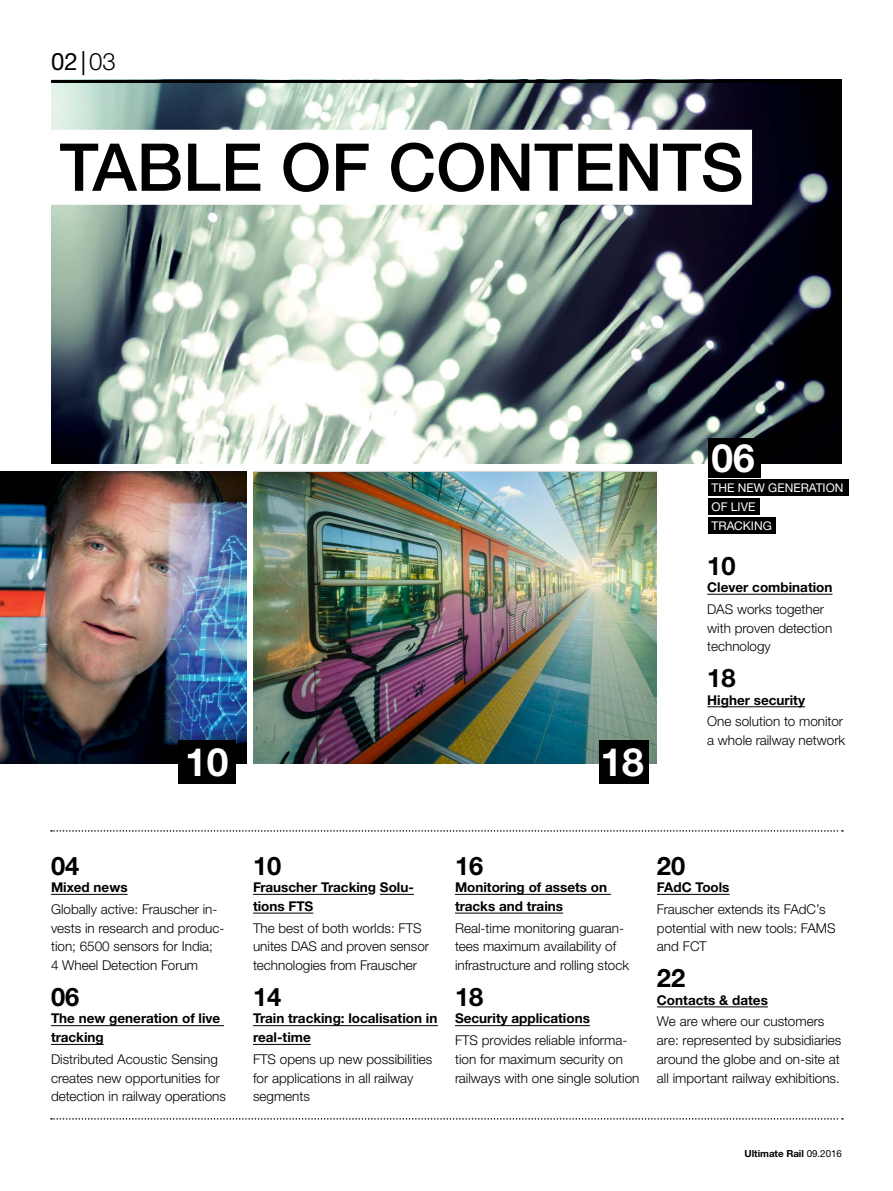
<style>
.page{position:relative;width:893px;height:1191px;background:#fff}
.page>*{position:absolute;margin:0;border:0;box-sizing:border-box;transform-origin:0 0}
.t1{font:500 66px "Helvetica Neue LTW1 G";color:#000}
.t2{font:700 39px "Helvetica Neue LTW1 G";color:#fff}
.t3{font:700 25.5px "Helvetica Neue LTW1 G";color:#000}
.t4{font:24px "Helvetica Neue LTW1 G";color:#000}
.t5{font:300 13.5px/18.8px "Helvetica Neue LTW1 G";color:#000}
.t6{font:700 13.5px/18.8px "Helvetica Neue LTW1 G";color:#000}
.t7{font:12px/18.8px "Helvetica Neue LTW1 G";color:#fff}
.t8{font:700 9.75px "Helvetica Neue LTW1 G";color:#000}
.s1{font-weight:300}
.s2{font-weight:400}
</style>
<div class="page">
<img style="left:51px;top:83px;width:791px;height:381px">
<div style="left:708px;top:479px;width:141px;height:17px;background:#000"></div>
<div style="left:708px;top:498px;width:51px;height:17px;background:#000"></div>
<div style="left:708px;top:517px;width:68px;height:17px;background:#000"></div>
<div style="left:708px;top:438px;width:52px;height:39px;background:#000"></div>
<svg style="left:51px;top:830px;width:792px;height:1px"></svg>
<svg style="left:51px;top:1118px;width:792px;height:1px"></svg>
<img style="left:253px;top:472px;width:404px;height:292px">
<img style="left:0;top:472px;width:247px;height:292px">
<div style="left:178px;top:740px;width:57px;height:44px;background:#000"></div>
<div style="left:599px;top:740px;width:49px;height:44px;background:#000"></div>
<hr style="left:51px;top:80px;width:791px;height:3px;background:#000">
<hr style="left:51px;top:894px;width:77px;height:1px;background:#000">
<hr style="left:51px;top:1025px;width:173px;height:1px;background:#000">
<hr style="left:51px;top:1044px;width:53px;height:1px;background:#000">
<hr style="left:253px;top:894px;width:115px;height:1px;background:#000">
<hr style="left:380px;top:894px;width:34px;height:1px;background:#000">
<hr style="left:253px;top:912px;width:60px;height:1px;background:#000">
<hr style="left:253px;top:1025px;width:185px;height:1px;background:#000">
<hr style="left:253px;top:1044px;width:58px;height:1px;background:#000">
<hr style="left:455px;top:894px;width:156px;height:1px;background:#000">
<hr style="left:455px;top:912px;width:108px;height:1px;background:#000">
<hr style="left:455px;top:1025px;width:135px;height:1px;background:#000">
<hr style="left:657px;top:894px;width:73px;height:1px;background:#000">
<hr style="left:657px;top:1006px;width:111px;height:1px;background:#000">
<hr style="left:707px;top:594px;width:125px;height:1px;background:#000">
<hr style="left:707px;top:706px;width:98px;height:1px;background:#000">
<div style="left:43px;top:130px;width:709px;height:75px;background:#fff"></div>
<h3 class="t4" style="left:51px;top:46px;width:66px">02|<span class="s1">03</span></h3>
<h1 class="t1" style="left:60px;top:128px;width:685px">TABLE OF CONTENTS</h1>
<h2 class="t2" style="left:185px;top:737px;width:45px">10</h2>
<h2 class="t2" style="left:600px;top:737px;width:45px">18</h2>
<h2 class="t2" style="left:711px;top:434px;width:45px">06</h2>
<p class="t7" style="left:711px;top:478px;width:133px">THE NEW GENERATION<br>OF LIVE<br>TRACKING</p>
<h3 class="t3" style="left:707px;top:550px;width:30px">10</h3>
<p class="t6" style="left:707px;top:578px;width:127px">Clever combination</p>
<p class="t5" style="left:707px;top:599px;width:126px">DAS works together with proven detection technology</p>
<h3 class="t3" style="left:707px;top:662px;width:30px">18</h3>
<p class="t6" style="left:707px;top:690px;width:99px">Higher security</p>
<p class="t5" style="left:707px;top:712px;width:140px">One solution to monitor a whole railway network</p>
<h3 class="t3" style="left:51px;top:850px;width:30px">04</h3>
<p class="t6" style="left:51px;top:878px;width:78px">Mixed news</p>
<p class="t5" style="left:51px;top:899px;width:175px">Globally active: Frauscher in&shy;vests in research and produc&shy;tion; 6500 sensors for India;<br>4 Wheel Detection Forum</p>
<h3 class="t3" style="left:51px;top:981px;width:30px">06</h3>
<p class="t6" style="left:51px;top:1009px;width:171px">The new generation of live tracking</p>
<p class="t5" style="left:51px;top:1049px;width:176px">Distributed Acoustic Sensing creates new opportunities for detection in railway operations</p>
<h3 class="t3" style="left:253px;top:850px;width:30px">10</h3>
<p class="t6" style="left:253px;top:878px;width:162px">Frauscher Tracking Solu&shy;tions FTS</p>
<p class="t5" style="left:253px;top:918px;width:178px">The best of both worlds: FTS unites DAS and proven sensor technologies from Frauscher</p>
<h3 class="t3" style="left:253px;top:981px;width:30px">14</h3>
<p class="t6" style="left:253px;top:1009px;width:186px">Train tracking: localisation in real-time</p>
<p class="t5" style="left:253px;top:1049px;width:181px">FTS opens up new possibilities for applications in all railway segments</p>
<h3 class="t3" style="left:455px;top:850px;width:30px">16</h3>
<p class="t6" style="left:455px;top:878px;width:154px">Monitoring of assets on tracks and trains</p>
<p class="t5" style="left:455px;top:918px;width:176px">Real-time monitoring guaran&shy;tees maximum availability of infrastructure and rolling stock</p>
<h3 class="t3" style="left:455px;top:981px;width:30px">18</h3>
<p class="t6" style="left:455px;top:1009px;width:136px">Security applications</p>
<p class="t5" style="left:455px;top:1031px;width:186px">FTS provides reliable informa&shy;tion for maximum security on railways with one single solution</p>
<h3 class="t3" style="left:657px;top:850px;width:30px">20</h3>
<p class="t6" style="left:657px;top:878px;width:74px">FAdC Tools</p>
<p class="t5" style="left:657px;top:899px;width:180px">Frauscher extends its FAdC’s potential with new tools: FAMS and FCT</p>
<h3 class="t3" style="left:657px;top:962px;width:30px">22</h3>
<p class="t6" style="left:657px;top:990px;width:112px">Contacts &amp; dates</p>
<p class="t5" style="left:657px;top:1012px;width:186px">We are where our customers are: represented by subsidiaries around the globe and on-site at all important railway exhibitions.</p>
<p class="t8" style="left:744px;top:1147px;width:99px">Ultimate Rail <span class="s2">09.2016</span></p>
</div>
